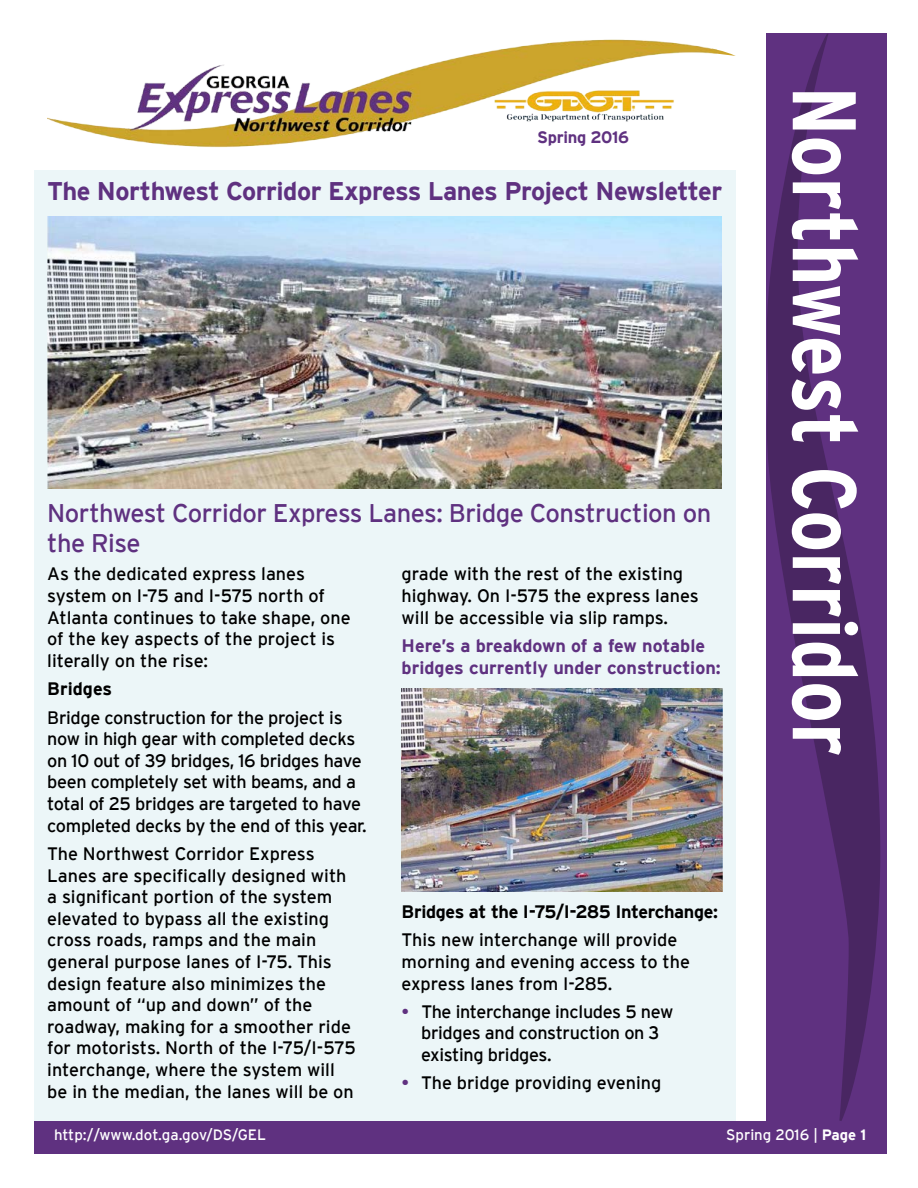
<style>
.page{position:relative;width:918px;height:1188px;background:#fff}
.page>*{position:absolute;margin:0;border:0;box-sizing:border-box;transform-origin:0 0}
.t1{font:700 condensed 90px "Interstate";color:#fff}
.t2{font:25.5px/30.6px "Interstate";letter-spacing:-.02em;color:#5f3180}
.t3{font:700 25.5px "Interstate";letter-spacing:-.02em;color:#5f3180}
.t4{font:18px/21.6px "Interstate";letter-spacing:-.005em;color:#000}
.t5{font:700 18px/21.6px "Interstate";color:#5f3180}
.t6{font:700 18px "Interstate";letter-spacing:-.02em;color:#000}
.t7{font:700 18px "Interstate";color:#000}
.t8{font:700 16.5px "Interstate";letter-spacing:-.02em;color:#5f3180}
.t9{font:15px "Interstate";color:#fff}
.s1{color:#5f3180}
.s2{font-weight:700}
</style>
<div class="page">
<div style="left:34px;top:170px;width:702px;height:956px;background:#ecf6f8"></div>
<div style="left:766px;top:34px;width:121px;height:1120px;background:#5f3180"></div>
<div style="left:34px;top:1121px;width:853px;height:33px;background:#5f3180"></div>
<svg style="left:767px;top:34px;width:113px;height:1087px"></svg>
<svg style="left:716px;top:49px;width:20px;height:7px"></svg>
<img style="left:48px;top:216px;width:674px;height:272px">
<img style="left:402px;top:688px;width:320px;height:203px">
<img style="left:47px;top:39px;width:669px;height:109px">
<p class="t8" style="left:537px;top:128px;width:93px">Spring 2016</p>
<h2 class="t3" style="left:47px;top:176px;width:677px">The Northwest Corridor Express Lanes Project Newsletter</h2>
<h2 class="t2" style="left:47px;top:497px;width:666px">Northwest Corridor Express Lanes: Bridge Construction on the Rise</h2>
<p class="t4" style="left:47px;top:563px;width:305px">As the dedicated express lanes system on I-75 and I-575 north of<br>Atlanta continues to take shape, one of the key aspects of the project is literally on the rise:</p>
<p class="t7" style="left:47px;top:679px;width:66px">Bridges</p>
<p class="t4" style="left:47px;top:706px;width:321px">Bridge construction for the project is now in high gear with completed decks on 10 out of 39 bridges, 16 bridges have been completely set with beams, and a total of 25 bridges are targeted to have completed decks by the end of this year.</p>
<p class="t4" style="left:47px;top:843px;width:310px">The Northwest Corridor Express Lanes are specifically designed with a significant portion of the system elevated to bypass all the existing cross roads, ramps and the main general purpose lanes of I-75. This design feature also minimizes the amount of “up and down” of the roadway, making for a smoother ride for motorists. North of the I-75/I-575 interchange, where the system will be in the median, the lanes will be on</p>
<p class="t4" style="left:402px;top:563px;width:299px">grade with the rest of the existing highway. On I-575 the express lanes will be accessible via slip ramps.</p>
<p class="t5" style="left:402px;top:635px;width:321px">Here’s a breakdown of a few notable bridges currently under construction:</p>
<p class="t6" style="left:402px;top:902px;width:318px">Bridges at the I-75/I-285 Interchange:</p>
<p class="t4" style="left:402px;top:929px;width:290px">This new interchange will provide morning and evening access to the express lanes from I-285.</p>
<p class="t4" style="left:421px;top:1001px;width:254px;text-indent:-19px"><span class="s1">•</span> The interchange includes 5 new bridges and construction on 3 existing bridges.</p>
<p class="t4" style="left:402px;top:1072px;width:261px"><span class="s1">•</span> The bridge providing evening</p>
<h1 class="t1" style="left:875px;top:86px;width:671px;rotate:90deg">Northwest Corridor</h1>
<p class="t9" style="left:54px;top:1126px;width:214px">http://www.dot.ga.gov/DS/GEL</p>
<p class="t9" style="left:726px;top:1126px;width:142px">Spring 2016 | <span class="s2">Page 1</span></p>
</div>
